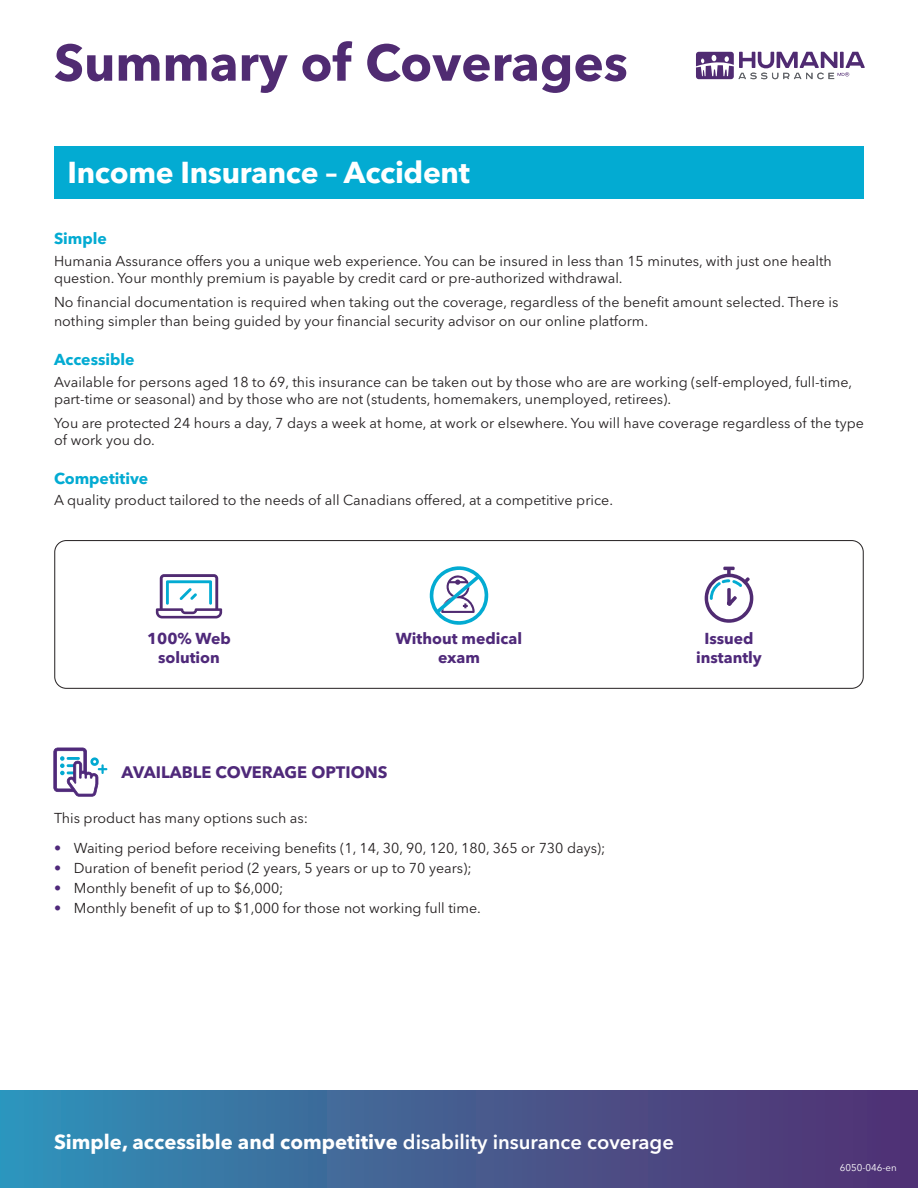
<style>
.page{position:relative;width:918px;height:1188px;background:#fff}
.page>*{position:absolute;margin:0;border:0;box-sizing:border-box;transform-origin:0 0}
.t1{font:700 51px "Avenir Next LT Pro";color:#502b72}
.t2{font:700 30px "Avenir Next LT Pro";letter-spacing:-.01em;color:#fff}
.t3{font:700 20.25px "Avenir Next LT Pro";color:#fff}
.t4{font:700 16.5px "Avenir Next LT Pro";color:#4f297a}
.t5{font:700 15.75px/18.9px "Avenir Next LT Pro";color:#4f297a;text-align:center}
.t6{font:700 15.75px "Avenir Next LT Pro";color:#03abd2}
.t7{font:14.25px/17.1px "Avenir Next LT Pro";color:#231f20}
.t8{font:9.75px "Avenir Next LT Pro";color:#fff}
.s1{color:#4f297a}
.s2{font-weight:600}
</style>
<div class="page">
<svg style="left:696px;top:52px;width:169px;height:27px"></svg>
<svg style="left:156px;top:574px;width:66px;height:44px"></svg>
<svg style="left:705px;top:567px;width:48px;height:56px"></svg>
<svg style="left:430px;top:566px;width:58px;height:59px"></svg>
<div style="left:54px;top:540px;width:810px;height:149px;border:1px solid #231f20;border-radius:12px"></div>
<div style="left:0;top:1090px;width:918px;height:98px;background:linear-gradient(to right,#3191b7,#552c6e)"></div>
<div style="left:54px;top:146px;width:810px;height:53px;background:#03abd2"></div>
<svg style="left:53px;top:748px;width:54px;height:49px"></svg>
<p class="t1" style="left:54px;top:32px;width:575px">Summary of Coverages</p>
<p class="t2" style="left:68px;top:154px;width:404px">Income Insurance – Accident</p>
<p class="t6" style="left:54px;top:229px;width:54px">Simple</p>
<p class="t7" style="left:54px;top:252px;width:779px">Humania Assurance offers you a unique web experience. You can be insured in less than 15 minutes, with just one health question. Your monthly premium is payable by credit card or pre-authorized withdrawal.</p>
<p class="t7" style="left:54px;top:292px;width:786px;line-height:18.9px">No financial documentation is required when taking out the coverage, regardless of the benefit amount selected. There is nothing simpler than being guided by your financial security advisor on our online platform.</p>
<p class="t6" style="left:54px;top:350px;width:82px">Accessible</p>
<p class="t7" style="left:54px;top:373px;width:800px">Available for persons aged 18 to 69, this insurance can be taken out by those who are are working (self-employed, full-time, part-time or seasonal) and by those who are not (students, homemakers, unemployed, retirees).</p>
<p class="t7" style="left:54px;top:414px;width:811px">You are protected 24 hours a day, 7 days a week at home, at work or elsewhere. You will have coverage regardless of the type of work you do.</p>
<p class="t6" style="left:54px;top:469px;width:96px">Competitive</p>
<p class="t7" style="left:54px;top:492px;width:561px">A quality product tailored to the needs of all Canadians offered, at a competitive price.</p>
<p class="t5" style="left:147px;top:629px;width:85px">100% Web solution</p>
<p class="t5" style="left:396px;top:629px;width:128px">Without medical exam</p>
<p class="t5" style="left:696px;top:629px;width:67px">Issued instantly</p>
<p class="t4" style="left:122px;top:762px;width:268px">AVAILABLE COVERAGE OPTIONS</p>
<p class="t7" style="left:54px;top:809px;width:256px">This product has many options such as:</p>
<p class="t7" style="left:54px;top:840px;width:553px"><span class="s1">•</span> Waiting period before receiving benefits (1, 14, 30, 90, 120, 180, 365 or 730 days);</p>
<p class="t7" style="left:54px;top:860px;width:419px"><span class="s1">•</span> Duration of benefit period (2 years, 5 years or up to 70 years);</p>
<p class="t7" style="left:54px;top:879px;width:231px"><span class="s1">•</span> Monthly benefit of up to $6,000;</p>
<p class="t7" style="left:54px;top:899px;width:428px"><span class="s1">•</span> Monthly benefit of up to $1,000 for those not working full time.</p>
<p class="t3" style="left:54px;top:1129px;width:622px">Simple, accessible and competitive <span class="s2">disability insurance coverage</span></p>
<p class="t8" style="left:840px;top:1161px;width:59px">6050-046-en</p>
</div>
